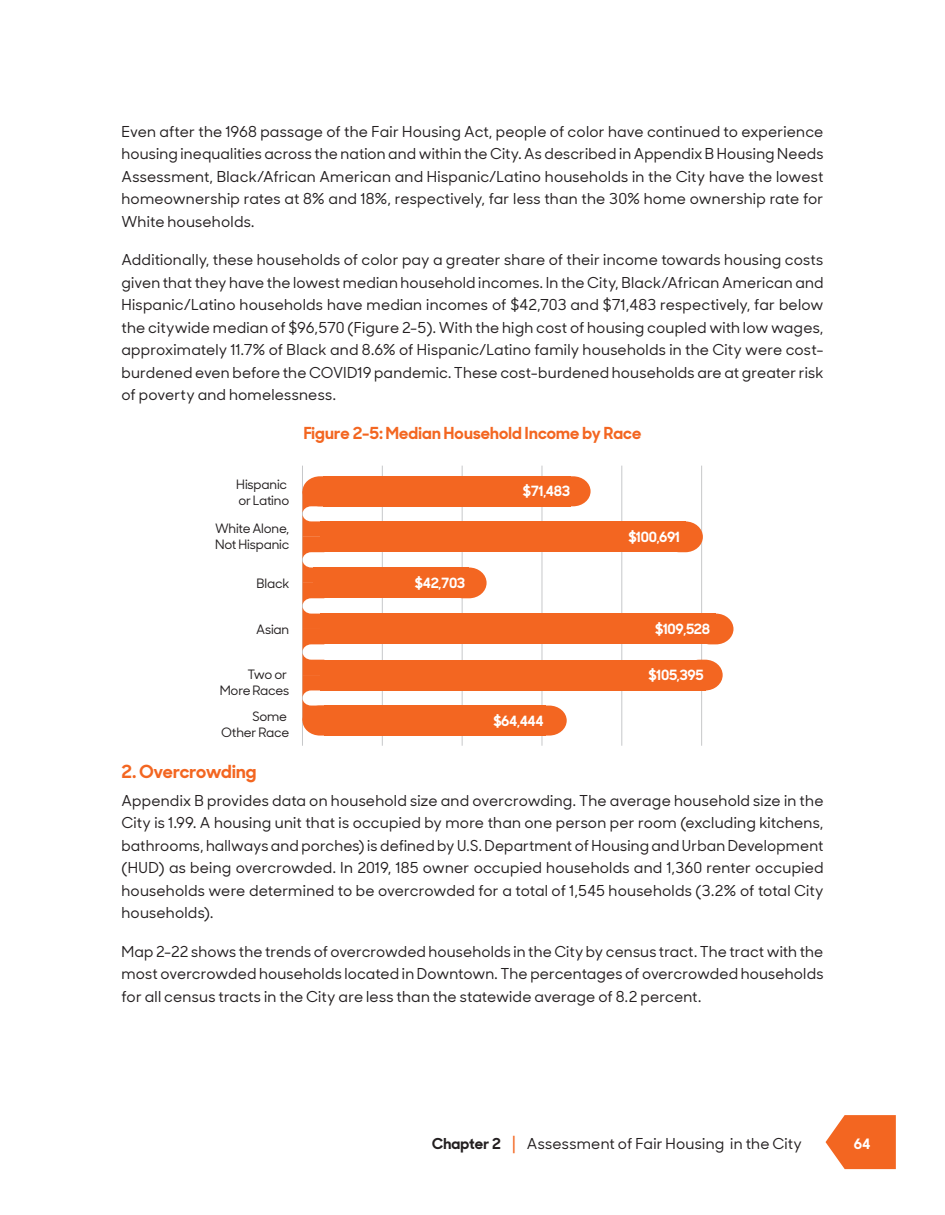
<style>
.page{position:relative;width:945px;height:1215px;background:#fff}
.page>*{position:absolute;margin:0;border:0;box-sizing:border-box;transform-origin:0 0}
.Subhead_2{font:700 18px "Santa Monica Sharp";letter-spacing:-.005em;color:#f36621}
.t1{font:700 16.5px "Santa Monica Sharp";letter-spacing:.01em;color:#f36621}
.Body_copy{font:500 15px/22.5px "Santa Monica Sharp";letter-spacing:.015em;color:#231f20;text-align:justify}
.t2{font:700 14.25px "Santa Monica Sharp";color:#fff}
.t3{font:700 14.1px "Santa Monica Sharp";letter-spacing:-.025em;color:#fff}
.t4{font:500 12.9px/15.5px "Santa Monica Sharp";letter-spacing:-.015em;color:#231f20}
.s1{font-weight:700}
.s2{font-size:18px;color:#f36621}
</style>
<div class="page">
<svg style="left:826px;top:1115px;width:70px;height:54px;background:#f47a3e"></svg>
<hr style="left:701px;top:466px;width:1px;height:280px;background:#c7c8ca">
<hr style="left:622px;top:466px;width:1px;height:280px;background:#c7c8ca">
<hr style="left:542px;top:466px;width:1px;height:280px;background:#c7c8ca">
<hr style="left:462px;top:466px;width:1px;height:280px;background:#c7c8ca">
<hr style="left:382px;top:466px;width:1px;height:280px;background:#c7c8ca">
<hr style="left:302px;top:466px;width:1px;height:280px;background:#c7c8ca">
<div style="left:323px;top:476px;width:247px;height:30px;background:#f36621"></div>
<svg style="left:570px;top:476px;width:21px;height:30px"></svg>
<div style="left:324px;top:706px;width:222px;height:30px;background:#f36621"></div>
<svg style="left:546px;top:706px;width:21px;height:30px"></svg>
<div style="left:320px;top:614px;width:396px;height:30px;background:#f36621"></div>
<svg style="left:716px;top:614px;width:17px;height:30px"></svg>
<div style="left:320px;top:521px;width:366px;height:31px;background:#f36621"></div>
<svg style="left:686px;top:521px;width:17px;height:31px"></svg>
<div style="left:313px;top:567px;width:156px;height:31px;background:#f36621"></div>
<svg style="left:469px;top:568px;width:18px;height:30px"></svg>
<svg style="left:302px;top:476px;width:41px;height:260px"></svg>
<div style="left:320px;top:660px;width:385px;height:30px;background:#f36621"></div>
<svg style="left:705px;top:660px;width:18px;height:30px"></svg>
<p class="Body_copy" style="left:122px;top:119px;width:704px">Even after the 1968 passage of the Fair Housing Act, people of color have continued to experience housing inequalities across the nation and within the City. As described in Appendix B Housing Needs Assessment, Black/African American and Hispanic/Latino households in the City have the lowest homeownership rates at 8% and 18%, respectively, far less than the 30% home ownership rate for White households.</p>
<p class="Body_copy" style="left:122px;top:248px;width:704px">Additionally, these households of color pay a greater share of their income towards housing costs given that they have the lowest median household incomes. In the City, Black/African American and Hispanic/Latino households have median incomes of $42,703 and $71,483 respectively, far below the citywide median of $96,570 (Figure 2-5). With the high cost of housing coupled with low wages, approximately 11.7% of Black and 8.6% of Hispanic/Latino family households in the City were cost&shy;burdened even before the COVID19 pandemic. These cost-burdened households are at greater risk of poverty and homelessness.</p>
<p class="t1" style="left:304px;top:419px;width:339px">Figure 2-5: Median Household Income by Race</p>
<p class="t4" style="left:236px;top:476px;width:55px">Hispanic or Latino</p>
<p class="t4" style="left:215px;top:521px;width:76px">White Alone,<br>Not Hispanic</p>
<p class="t4" style="left:256px;top:575px;width:34px">Black</p>
<p class="t4" style="left:256px;top:621px;width:35px">Asian</p>
<p class="t4" style="left:220px;top:666px;width:71px;text-align:right">Two or<br>More Races</p>
<p class="t4" style="left:221px;top:709px;width:70px;text-align:right">Some<br>Other Race</p>
<p class="t3" style="left:523px;top:479px;width:49px">$71,483</p>
<p class="t3" style="left:628px;top:525px;width:53px">$100,691</p>
<p class="t3" style="left:415px;top:571px;width:52px">$42,703</p>
<p class="t3" style="left:655px;top:617px;width:56px">$109,528</p>
<p class="t3" style="left:649px;top:663px;width:56px">$105,395</p>
<p class="t3" style="left:493px;top:710px;width:52px">$64,444</p>
<p class="Subhead_2" style="left:122px;top:756px;width:136px">2. Overcrowding</p>
<p class="Body_copy" style="left:122px;top:788px;width:704px">Appendix B provides data on household size and overcrowding. The average household size in the City is 1.99. A housing unit that is occupied by more than one person per room (excluding kitchens, bathrooms, hallways and porches) is defined by U.S. Department of Housing and Urban Development (HUD) as being overcrowded. In 2019, 185 owner occupied households and 1,360 renter occupied households were determined to be overcrowded for a total of 1,545 households (3.2% of total City households).</p>
<p class="Body_copy" style="left:122px;top:940px;width:703px">Map 2-22 shows the trends of overcrowded households in the City by census tract. The tract with the most overcrowded households located in Downtown. The percentages of overcrowded households for all census tracts in the City are less than the statewide average of 8.2 percent.</p>
<p class="Body_copy" style="left:432px;top:1132px;width:371px"><span class="s1">Chapter 2</span> <span class="s2">|</span> Assessment of Fair Housing in the City</p>
<p class="t2" style="left:854px;top:1132px;width:18px">64</p>
</div>
